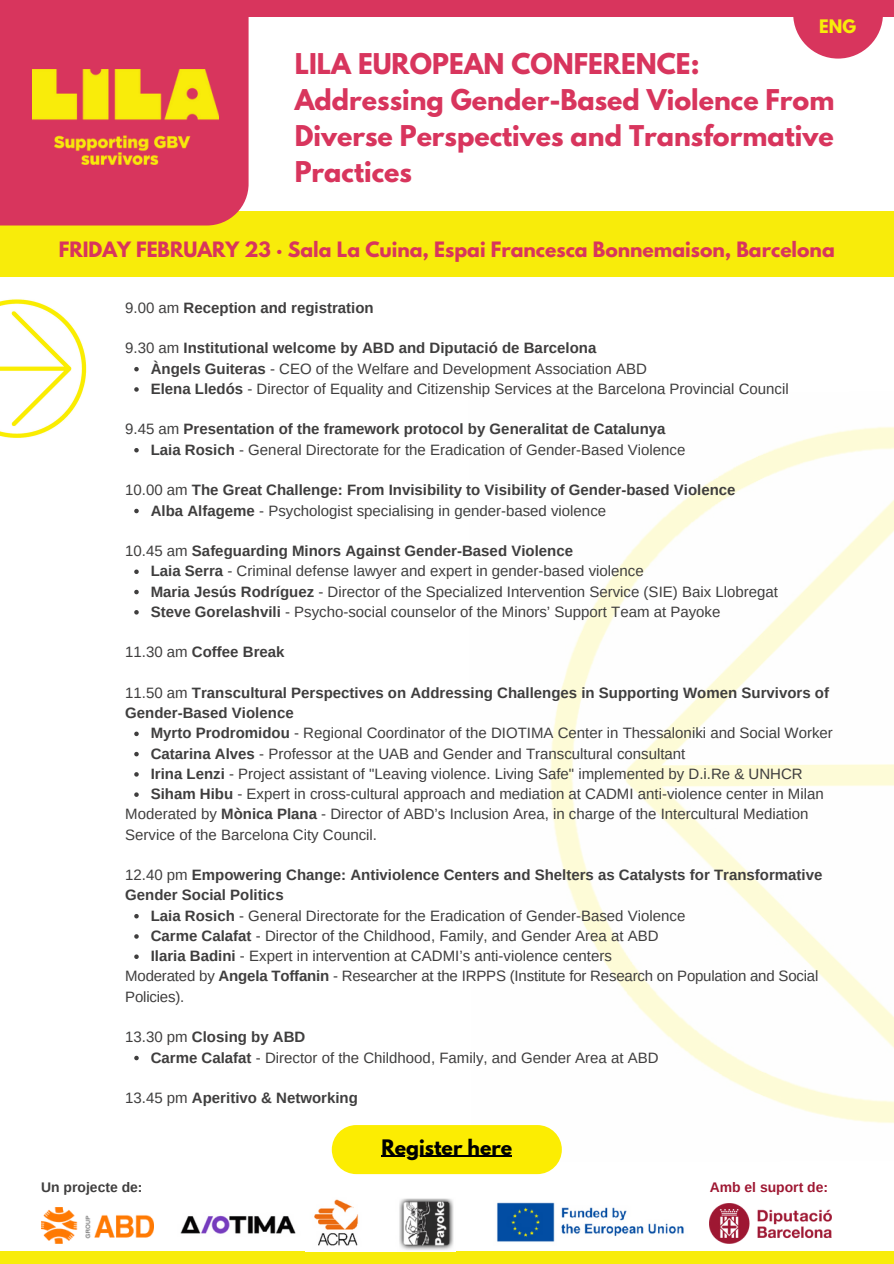
<style>
.page{position:relative;width:894px;height:1264px;background:#fff}
.page>*{position:absolute;margin:0;border:0;box-sizing:border-box;transform-origin:0 0}
.t1{font:700 25.35px/36px "League Spartan";color:#d8355d}
.t2{font:700 18.9px "League Spartan";color:#000}
.t3{font:700 18.75px "League Spartan";color:#d8355d}
.t4{font:700 16.5px "League Spartan";color:#f8ec0a}
.t5{font:15px/20.2px "Arimo";color:#3f3e3e}
.t6{font:700 15px/20.2px "Arimo";color:#3f3e3e}
.t7{font:700 13.95px "Arimo";color:#9e1732}
.t8{font:700 13.95px "Arimo";color:#3f3e3e}
.s1{font-weight:400}
.s2{font-weight:700}
</style>
<div class="page">
<img style="left:541px;top:427px;width:352px;height:735px">
<img style="left:0;top:299px;width:87px;height:139px">
<div style="left:0;top:0;width:893px;height:17px;background:#d8355d"></div>
<div style="left:0;top:1251px;width:893px;height:12px;background:#f8ec0a"></div>
<div style="left:0;top:211px;width:893px;height:66px;background:#f8ec0a"></div>
<div style="left:0;top:0;width:248px;height:225px;background:#d8355d"></div>
<img style="left:33px;top:70px;width:185px;height:94px">
<svg style="left:134px;top:367px;width:5px;height:4px"></svg>
<svg style="left:134px;top:387px;width:5px;height:5px"></svg>
<svg style="left:134px;top:448px;width:5px;height:4px"></svg>
<svg style="left:134px;top:509px;width:5px;height:4px"></svg>
<svg style="left:134px;top:569px;width:5px;height:5px"></svg>
<svg style="left:134px;top:590px;width:5px;height:4px"></svg>
<svg style="left:134px;top:610px;width:5px;height:4px"></svg>
<svg style="left:134px;top:731px;width:5px;height:5px"></svg>
<svg style="left:134px;top:752px;width:5px;height:4px"></svg>
<svg style="left:134px;top:772px;width:5px;height:4px"></svg>
<svg style="left:134px;top:792px;width:5px;height:5px"></svg>
<svg style="left:134px;top:914px;width:5px;height:4px"></svg>
<svg style="left:134px;top:934px;width:5px;height:4px"></svg>
<svg style="left:134px;top:954px;width:5px;height:5px"></svg>
<svg style="left:134px;top:1055px;width:5px;height:5px"></svg>
<svg style="left:793px;top:17px;width:89px;height:42px;fill:#d8355d"></svg>
<div style="left:332px;top:1125px;width:229px;height:49px;background:#fced02;border-radius:25px"></div>
<hr style="left:381px;top:1155px;width:131px;height:1px;background:#000">
<img style="left:314px;top:1198px;width:140px;height:52px">
<img style="left:41px;top:1207px;width:113px;height:36px">
<img style="left:180px;top:1215px;width:116px;height:19px">
<img style="left:497px;top:1202px;width:187px;height:40px">
<img style="left:709px;top:1203px;width:122px;height:40px">
<h4 class="t4" style="left:819px;top:18px;width:38px">ENG</h4>
<h4 class="t1" style="left:294px;top:49px;width:541px">LILA EUROPEAN CONFERENCE:<br>Addressing Gender-Based Violence From<br>Diverse Perspectives and Transformative<br>Practices</h4>
<p class="t3" style="left:59px;top:240px;width:777px">FRIDAY FEBRUARY 23 · Sala La Cuina, Espai Francesca Bonnemaison, Barcelona</p>
<h1 class="t6" style="left:125px;top:297px;width:250px"><span class="s1">9.00 am</span> Reception and registration</h1>
<h2 class="t6" style="left:125px;top:338px;width:472px"><span class="s1">9.30 am</span> Institutional welcome by ABD and Diputació de Barcelona</h2>
<p class="t5" style="left:151px;top:358px;width:497px"><span class="s2">Àngels Guiteras</span> - CEO of the Welfare and Development Association ABD</p>
<h4 class="t5" style="left:151px;top:378px;width:639px"><span class="s2">Elena Lledós</span> - Director of Equality and Citizenship Services at the Barcelona Provincial Council</h4>
<h4 class="t6" style="left:125px;top:419px;width:541px"><span class="s1">9.45 am</span> Presentation of the framework protocol by Generalitat de Catalunya</h4>
<p class="t5" style="left:151px;top:439px;width:536px"><span class="s2">Laia Rosich</span> - General Directorate for the Eradication of Gender-Based Violence</p>
<p class="t6" style="left:125px;top:480px;width:611px"><span class="s1">10.00 am</span> The Great Challenge: From Invisibility to Visibility of Gender-based Violence</p>
<h4 class="t5" style="left:151px;top:500px;width:457px"><span class="s2">Alba Alfageme</span> - Psychologist specialising in gender-based violence</h4>
<p class="t6" style="left:125px;top:540px;width:449px"><span class="s1">10.45 am</span> Safeguarding Minors Against Gender-Based Violence</p>
<h4 class="t5" style="left:151px;top:561px;width:494px"><span class="s2">Laia Serra</span> - Criminal defense lawyer and expert in gender-based violence</h4>
<p class="t5" style="left:151px;top:581px;width:628px"><span class="s2">Maria Jesús Rodríguez</span> - Director of the Specialized Intervention Service (SIE) Baix Llobregat</p>
<h4 class="t5" style="left:151px;top:601px;width:571px"><span class="s2">Steve Gorelashvili</span> - Psycho-social counselor of the Minors’ Support Team at Payoke</h4>
<p class="t6" style="left:125px;top:642px;width:161px"><span class="s1">11.30 am</span> Coffee Break</p>
<p class="t6" style="left:125px;top:682px;width:705px"><span class="s1">11.50 am</span> Transcultural Perspectives on Addressing Challenges in Supporting Women Survivors of<br>Gender-Based Violence</p>
<p class="t5" style="left:151px;top:723px;width:683px"><span class="s2">Myrto Prodromidou</span> - Regional Coordinator of the DIOTIMA Center in Thessaloniki and Social Worker</p>
<h4 class="t5" style="left:151px;top:743px;width:536px"><span class="s2">Catarina Alves</span> - Professor at the UAB and Gender and Transcultural consultant</h4>
<h4 class="t5" style="left:151px;top:763px;width:653px"><span class="s2">Irina Lenzi</span> - Project assistant of "Leaving violence. Living Safe" implemented by D.i.Re &amp; UNHCR</h4>
<p class="t5" style="left:151px;top:783px;width:674px"><span class="s2">Siham Hibu</span> - Expert in cross-cultural approach and mediation at CADMI anti-violence center in Milan</p>
<p class="t5" style="left:125px;top:804px;width:684px">Moderated by <span class="s2">Mònica Plana</span> - Director of ABD’s Inclusion Area, in charge of the Intercultural Mediation<br>Service of the Barcelona City Council.</p>
<p class="t6" style="left:125px;top:864px;width:698px"><span class="s1">12.40 pm</span> Empowering Change: Antiviolence Centers and Shelters as Catalysts for Transformative<br>Gender Social Politics</p>
<p class="t5" style="left:151px;top:905px;width:536px"><span class="s2">Laia Rosich</span> - General Directorate for the Eradication of Gender-Based Violence</p>
<h4 class="t5" style="left:151px;top:925px;width:509px"><span class="s2">Carme Calafat</span> - Director of the Childhood, Family, and Gender Area at ABD</h4>
<h4 class="t5" style="left:151px;top:945px;width:462px"><span class="s2">Ilaria Badini</span> - Expert in intervention at CADMI’s anti-violence centers</h4>
<p class="t5" style="left:125px;top:966px;width:694px">Moderated by <span class="s2">Angela Toffanin</span> - Researcher at the IRPPS (Institute for Research on Population and Social<br>Policies).</p>
<p class="t6" style="left:125px;top:1026px;width:181px"><span class="s1">13.30 pm</span> Closing by ABD</p>
<p class="t5" style="left:151px;top:1047px;width:509px"><span class="s2">Carme Calafat</span> - Director of the Childhood, Family, and Gender Area at ABD</p>
<h4 class="t6" style="left:125px;top:1087px;width:234px"><span class="s1">13.45 pm</span> Aperitivo &amp; Networking</h4>
<p class="t2" style="left:381px;top:1137px;width:132px">Register here</p>
<p class="t8" style="left:41px;top:1179px;width:103px">Un projecte de:</p>
<p class="t7" style="left:709px;top:1179px;width:120px">Amb el suport de:</p>
</div>
